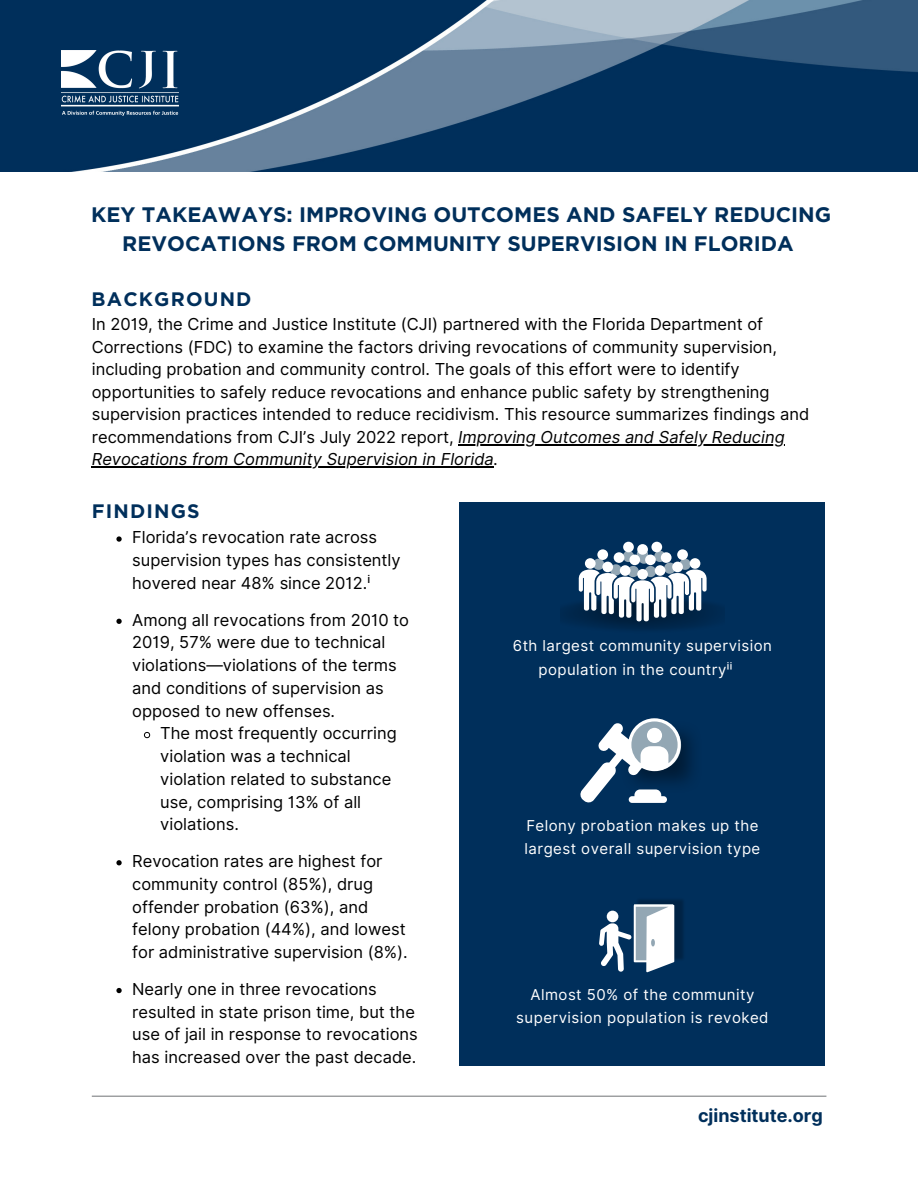
<style>
.page{position:relative;width:918px;height:1188px;background:#fff}
.page>*{position:absolute;margin:0;border:0;box-sizing:border-box;transform-origin:0 0}
.t1{font:700 21px/29.2px "Gotham";color:#002f5b;text-align:center}
.t2{font:700 19.5px "Gotham";letter-spacing:.06em;color:#002f5b}
.t3{font:700 18px "Inter";color:#002f5b}
.t4{font:16.5px/22.8px "Inter";color:#000}
.t5{font:15px/23.7px "Inter";letter-spacing:.03em;color:#fff}
.s1{font-style:italic}
</style>
<div class="page">
<hr style="left:92px;top:1096px;width:734px;height:1px;background:#808285">
<div style="left:459px;top:502px;width:366px;height:564px;background:#002f5b"></div>
<img style="left:681px;top:732px;width:11px;height:50px">
<svg style="left:580px;top:718px;width:101px;height:85px"></svg>
<img style="left:563px;top:604px;width:154px;height:25px">
<div style="left:623px;top:542px;width:11px;height:10px;background:#fff;border-radius:50%"></div>
<div style="left:651px;top:542px;width:11px;height:10px;background:#fff;border-radius:50%"></div>
<div style="left:637px;top:544px;width:11px;height:11px;background:#fff;border-radius:50%"></div>
<svg style="left:579px;top:549px;width:128px;height:72px"></svg>
<img style="left:635px;top:900px;width:48px;height:61px">
<svg style="left:599px;top:905px;width:75px;height:67px"></svg>
<img style="left:0;top:0;width:918px;height:172px">
<hr style="left:458px;top:444px;width:327px;height:1px;background:#000">
<hr style="left:92px;top:467px;width:402px;height:1px;background:#000">
<svg style="left:116px;top:536px;width:6px;height:6px"></svg>
<svg style="left:116px;top:619px;width:6px;height:5px"></svg>
<svg style="left:143px;top:731px;width:8px;height:8px"></svg>
<svg style="left:116px;top:860px;width:6px;height:5px"></svg>
<svg style="left:116px;top:988px;width:6px;height:5px"></svg>
<img style="left:62px;top:50px;width:117px;height:66px">
<p class="t1" style="left:91px;top:201px;width:742px">KEY TAKEAWAYS: IMPROVING OUTCOMES AND SAFELY REDUCING<br>REVOCATIONS FROM COMMUNITY SUPERVISION IN FLORIDA</p>
<p class="t2" style="left:92px;top:290px;width:161px">BACKGROUND</p>
<p class="t4" style="left:92px;top:313px;width:719px">In 2019, the Crime and Justice Institute (CJI) partnered with the Florida Department of Corrections (FDC) to examine the factors driving revocations of community supervision, including probation and community control. The goals of this effort were to identify opportunities to safely reduce revocations and enhance public safety by strengthening supervision practices intended to reduce recidivism. This resource summarizes findings and recommendations from CJI’s July 2022 report, <span class="s1">Improving Outcomes and Safely Reducing Revocations from Community Supervision in Florida.</span></p>
<p class="t2" style="left:92px;top:502px;width:109px">FINDINGS</p>
<p class="t4" style="left:132px;top:526px;width:270px">Florida’s revocation rate across supervision types has consistently hovered near 48% since 2012.ⁱ</p>
<p class="t4" style="left:132px;top:608px;width:278px">Among all revocations from 2010 to<br>2019, 57% were due to technical violations—violations of the terms and conditions of supervision as opposed to new offenses.</p>
<p class="t4" style="left:160px;top:722px;width:238px">The most frequently occurring violation was a technical violation related to substance use, comprising 13% of all violations.</p>
<p class="t4" style="left:132px;top:850px;width:277px">Revocation rates are highest for community control (85%), drug offender probation (63%), and felony probation (44%), and lowest for administrative supervision (8%).</p>
<p class="t4" style="left:132px;top:978px;width:287px">Nearly one in three revocations resulted in state prison time, but the use of jail in response to revocations has increased over the past decade.</p>
<p class="t5" style="left:539px;top:634px;width:235px;text-indent:-26px">6th largest community supervision population in the countryⁱⁱ</p>
<p class="t5" style="left:525px;top:813px;width:237px">Felony probation makes up the largest overall supervision type</p>
<p class="t5" style="left:516px;top:982px;width:254px;text-align:center">Almost 50% of the community supervision population is revoked</p>
<p class="t3" style="left:698px;top:1105px;width:127px">cjinstitute.org</p>
</div>
